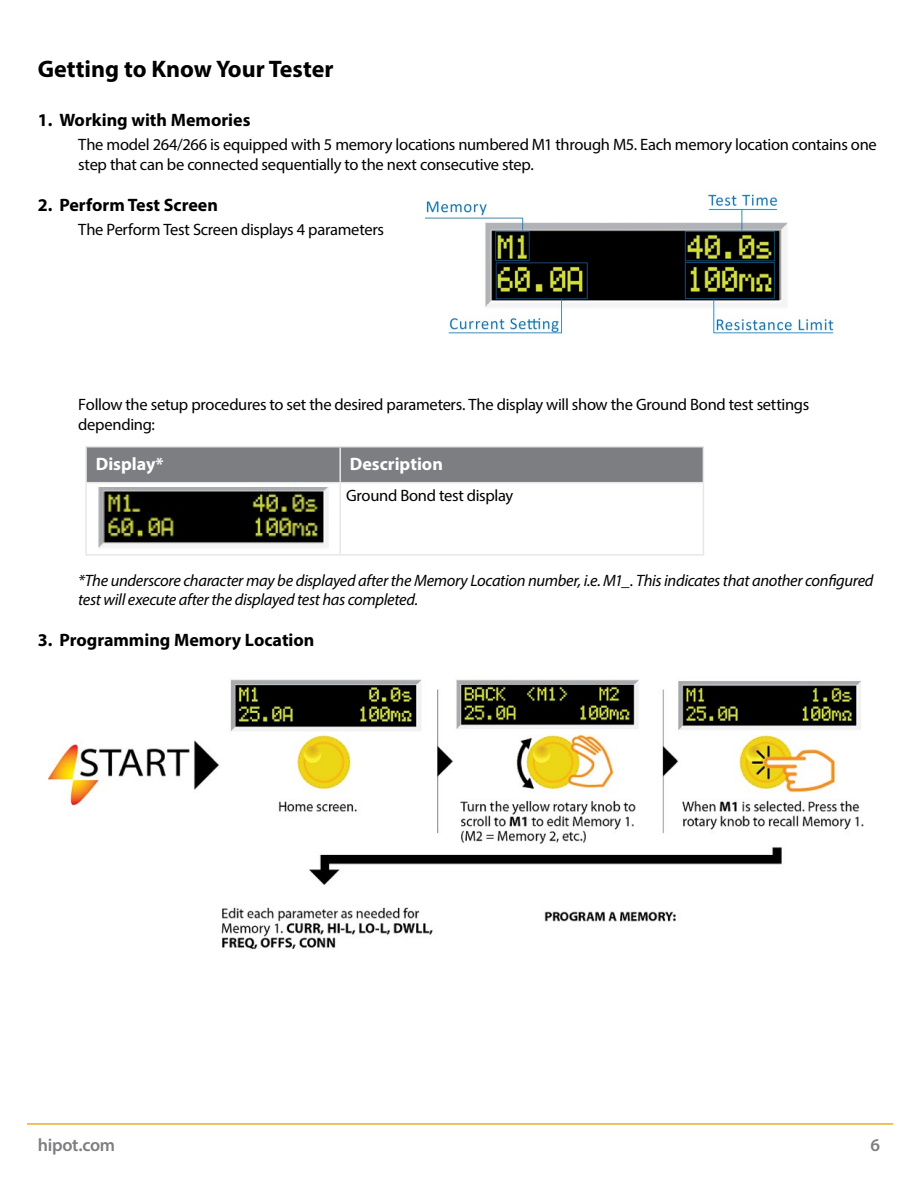
<style>
.page{position:relative;width:918px;height:1188px;background:#fff}
.page>*{position:absolute;margin:0;border:0;box-sizing:border-box;transform-origin:0 0}
.t1{font:700 24px "Myriad Pro";color:#000}
.t2{font:700 18px "Myriad Pro";color:#000}
.t3{font:700 18px "Myriad Pro";color:#fff}
.t4{font:600 18px "Myriad Pro";letter-spacing:-.015em;color:#7d7e81}
.t5{font:16.5px/19.5px "Myriad Pro";letter-spacing:-.015em;color:#000}
.t6{font:italic 16.5px/19.5px "Myriad Pro";letter-spacing:-.02em;color:#000}
</style>
<div class="page">
<hr style="left:27px;top:1123px;width:866px;height:2px;background:#eeac20">
<img style="left:426px;top:194px;width:408px;height:140px">
<div style="left:87px;top:447px;width:616px;height:35px;background:#7d7e81"></div>
<hr style="left:85px;top:446px;width:255px;height:1px;background:#e6e7e8">
<hr style="left:85px;top:447px;width:2px;height:35px;background:#e6e7e8">
<hr style="left:340px;top:446px;width:364px;height:1px;background:#e6e7e8">
<hr style="left:339px;top:447px;width:2px;height:35px;background:#e6e7e8">
<hr style="left:703px;top:447px;width:1px;height:35px;background:#e6e7e8">
<hr style="left:85px;top:482px;width:255px;height:1px;background:#e6e7e8">
<hr style="left:85px;top:483px;width:2px;height:71px;background:#e6e7e8">
<hr style="left:340px;top:482px;width:364px;height:1px;background:#e6e7e8">
<hr style="left:339px;top:483px;width:2px;height:71px;background:#e6e7e8">
<hr style="left:703px;top:483px;width:1px;height:71px;background:#e6e7e8">
<hr style="left:85px;top:554px;width:255px;height:2px;background:#e6e7e8">
<hr style="left:340px;top:554px;width:364px;height:2px;background:#e6e7e8">
<img style="left:98px;top:487px;width:230px;height:61px">
<img style="left:49px;top:679px;width:815px;height:271px">
<h1 class="t1" style="left:38px;top:54px;width:297px">Getting to Know Your Tester</h1>
<p class="t2" style="left:38px;top:108px;width:214px">1. Working with Memories</p>
<p class="t5" style="left:78px;top:134px;width:800px">The model 264/266 is equipped with 5 memory locations numbered M1 through M5. Each memory location contains one step that can be connected sequentially to the next consecutive step.</p>
<p class="t2" style="left:38px;top:193px;width:182px">2. Perform Test Screen</p>
<p class="t5" style="left:78px;top:219px;width:307px">The Perform Test Screen displays 4 parameters</p>
<p class="t5" style="left:78px;top:395px;width:732px">Follow the setup procedures to set the desired parameters. The display will show the Ground Bond test settings depending:</p>
<p class="t3" style="left:96px;top:452px;width:69px">Display*</p>
<p class="t3" style="left:350px;top:452px;width:94px">Description</p>
<p class="t5" style="left:346px;top:486px;width:169px">Ground Bond test display</p>
<p class="t6" style="left:78px;top:570px;width:797px">*The underscore character may be displayed after the Memory Location number, i.e. M1_. This indicates that another configured test will execute after the displayed test has completed.</p>
<p class="t2" style="left:38px;top:628px;width:278px">3. Programming Memory Location</p>
<p class="t4" style="left:38px;top:1133px;width:79px">hipot.com</p>
<p class="t4" style="left:871px;top:1133px;width:11px">6</p>
</div>
